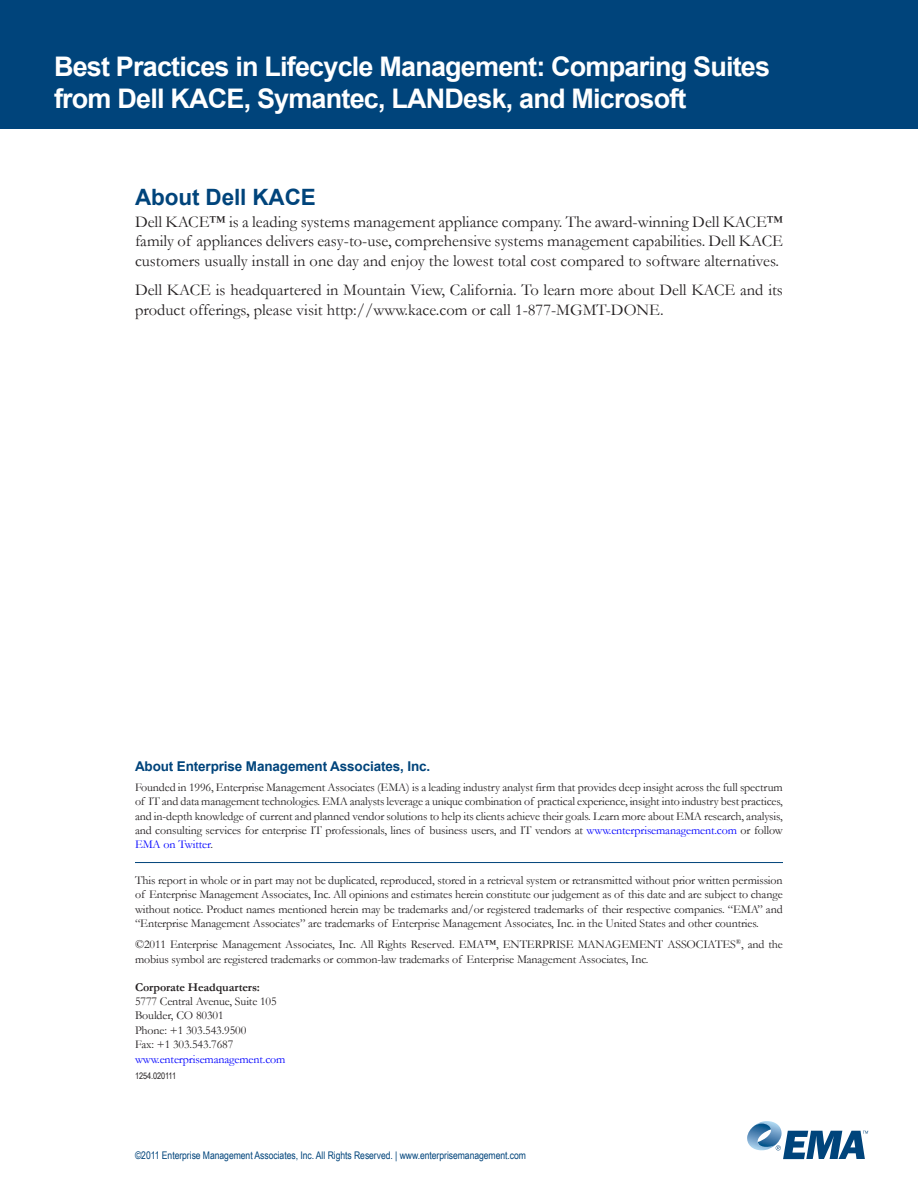
<style>
.page{position:relative;width:918px;height:1188px;background:#fff}
.page>*{position:absolute;margin:0;border:0;box-sizing:border-box;transform-origin:0 0}
.t1{font:700 27px/32.4px "Arial";letter-spacing:-.03em;color:#fff}
.Heading_1{font:700 22.5px "Arial";letter-spacing:-.005em;color:#00447b}
.t2{font:16.5px/19.8px "Garamond";color:#231f20;text-align:justify}
.t3{font:700 13.5px "Arial";letter-spacing:-.01em;color:#00447b}
.t4{font:12px/14.4px "Garamond";letter-spacing:-.01em;color:#231f20;text-align:justify}
.t5{font:10.5px "Arial Narrow";letter-spacing:-.005em;color:#00447b}
.t6{font:9px "Arial Narrow";letter-spacing:-.01em;color:#231f20}
.s1{color:#00f}
.s2{font-weight:700}
</style>
<div class="page">
<div style="left:0;top:0;width:918px;height:128px;background:#00447b"></div>
<svg style="left:747px;top:1121px;width:121px;height:38px"></svg>
<hr style="left:135px;top:862px;width:648px;height:1px;background:#00447b">
<h1 class="t1" style="left:54px;top:51px;width:718px">Best Practices in Lifecycle Management: Comparing Suites from Dell KACE, Symantec, LANDesk, and Microsoft</h1>
<p class="Heading_1" style="left:135px;top:183px;width:182px">About Dell KACE</p>
<p class="t2" style="left:135px;top:211px;width:650px">Dell KACE™ is a leading systems management appliance company. The award-winning Dell KACE™ family of appliances delivers easy-to-use, comprehensive systems management capabilities. Dell KACE customers usually install in one day and enjoy the lowest total cost compared to software alternatives.</p>
<p class="t2" style="left:135px;top:280px;width:649px">Dell KACE is headquartered in Mountain View, California. To learn more about Dell KACE and its product offerings, please visit http://www.kace.com or call 1-877-MGMT-DONE.</p>
<p class="t3" style="left:135px;top:757px;width:297px">About Enterprise Management Associates, Inc.</p>
<p class="t4" style="left:135px;top:780px;width:649px">Founded in 1996, Enterprise Management Associates (EMA) is a leading industry analyst firm that provides deep insight across the full spectrum of IT and data management technologies. EMA analysts leverage a unique combination of practical experience, insight into industry best practices, and in-depth knowledge of current and planned vendor solutions to help its clients achieve their goals. Learn more about EMA research, analysis, and consulting services for enterprise IT professionals, lines of business users, and IT vendors at <span class="s1">www.enterprisemanagement.com</span> or follow <span class="s1">EMA on Twitter</span>.</p>
<p class="t4" style="left:135px;top:873px;width:649px">This report in whole or in part may not be duplicated, reproduced, stored in a retrieval system or retransmitted without prior written permission of Enterprise Management Associates, Inc. All opinions and estimates herein constitute our judgement as of this date and are subject to change without notice. Product names mentioned herein may be trademarks and/or registered trademarks of their respective companies. “EMA” and “Enterprise Management Associates” are trademarks of Enterprise Management Associates, Inc. in the United States and other countries.</p>
<p class="t4" style="left:135px;top:937px;width:649px">©2011 Enterprise Management Associates, Inc. All Rights Reserved. EMA™, ENTERPRISE MANAGEMENT ASSOCIATES<sup>®</sup>, and the mobius symbol are registered trademarks or common-law trademarks of Enterprise Management Associates, Inc.</p>
<p class="t4" style="left:135px;top:979px;width:152px;text-align:left"><span class="s2">Corporate Headquarters:<br></span>5777 Central Avenue, Suite 105<br>Boulder, CO 80301<br>Phone: +1 303.543.9500<br>Fax: +1 303.543.7687 <span class="s1">www.enterprisemanagement.com</span></p>
<p class="t6" style="left:135px;top:1069px;width:43px">1254.020111</p>
<p class="t5" style="left:135px;top:1147px;width:393px">©2011 Enterprise Management Associates, Inc. All Rights Reserved. | www.enterprisemanagement.com</p>
</div>
